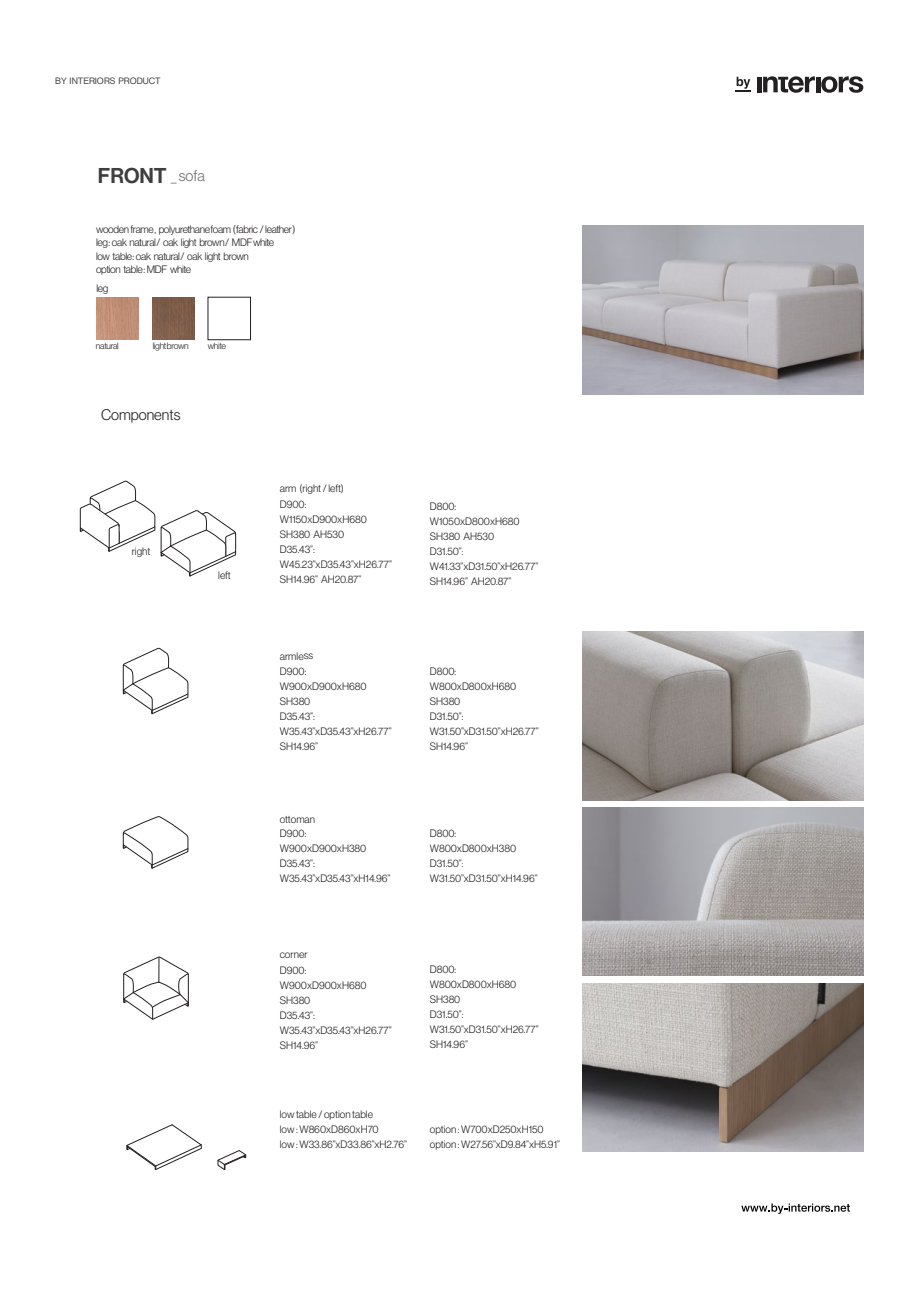
<style>
.page{position:relative;width:919px;height:1289px;background:#fff}
.page>*{position:absolute;margin:0;border:0;box-sizing:border-box;transform-origin:0 0}
.t1{font:21px "N Haas Grotesk DS Pro 65 Md";color:#3e3e3f}
.t2{font:15px "N Haas Grotesk DS Pro 45 Lt";color:#231f20}
.t3{font:10.5px/15px "N Haas Grotesk DS Pro 45 Lt";color:#231f20}
.t4{font:10.5px/13.5px "N Haas Grotesk DS Pro 45 Lt";letter-spacing:-.035em;color:#231f20}
.t5{font:9px "N Haas Grotesk DS Pro 45 Lt";letter-spacing:-.035em;color:#231f20}
.t6{font:9px "N Haas Grotesk DS Pro 55 Rg";color:#3e3e3f}
.s1{font-family:"N Haas Grotesk DS Pro 45 Lt";font-size:15px;color:#6c6d70}
</style>
<div class="page">
<img style="left:152px;top:297px;width:43px;height:43px">
<img style="left:582px;top:983px;width:281px;height:168px">
<img style="left:582px;top:807px;width:281px;height:168px">
<img style="left:582px;top:631px;width:281px;height:169px">
<img style="left:582px;top:225px;width:281px;height:169px">
<svg style="left:80px;top:481px;width:156px;height:95px"></svg>
<svg style="left:122px;top:648px;width:66px;height:66px"></svg>
<svg style="left:122px;top:816px;width:66px;height:53px"></svg>
<svg style="left:123px;top:956px;width:66px;height:63px"></svg>
<svg style="left:126px;top:1124px;width:76px;height:46px"></svg>
<svg style="left:217px;top:1150px;width:29px;height:20px"></svg>
<img style="left:96px;top:297px;width:43px;height:43px">
<div style="left:208px;top:297px;width:43px;height:43px;background:#fff;border:1px solid #231f20"></div>
<hr style="left:757px;top:77px;width:4px;height:15px;background:#231f20">
<svg style="left:763px;top:76px;width:51px;height:17px"></svg>
<hr style="left:816px;top:77px;width:4px;height:15px;background:#231f20">
<svg style="left:821px;top:76px;width:42px;height:17px"></svg>
<svg style="left:735px;top:76px;width:16px;height:16px"></svg>
<svg style="left:741px;top:1203px;width:109px;height:10px"></svg>
<p class="t6" style="left:55px;top:76px;width:107px">BY INTERIORS PRODUCT</p>
<h1 class="t1" style="left:98px;top:163px;width:109px">FRONT <span class="s1">_ sofa</span></h1>
<p class="t4" style="left:96px;top:222px;width:201px">wooden frame , polyurethane foam ( fabric / leather ) leg : oak natural / oak light brown / MDF white<br>low table : oak natural / oak light brown<br>option table : MDF white</p>
<p class="t3" style="left:96px;top:281px;width:13px">leg</p>
<p class="t5" style="left:96px;top:340px;width:24px">natural</p>
<p class="t5" style="left:153px;top:340px;width:37px">light brown</p>
<p class="t5" style="left:208px;top:340px;width:20px">white</p>
<h2 class="t2" style="left:101px;top:406px;width:81px">Components</h2>
<p class="t3" style="left:132px;top:543px;width:20px">right</p>
<p class="t3" style="left:218px;top:568px;width:14px">left</p>
<p class="t3" style="left:280px;top:481px;width:66px">arm (right / left)</p>
<p class="t3" style="left:280px;top:496px;width:114px">D900:<br>W1150xD900xH680<br>SH380 AH530<br>D35.43”:<br>W45.23”xD35.43”xH26.77”<br>SH14.96” AH20.87”</p>
<p class="t3" style="left:280px;top:648px;width:35px">armless</p>
<p class="t3" style="left:280px;top:663px;width:113px">D900:<br>W900xD900xH680<br>SH380<br>D35.43”:<br>W35.43”xD35.43”xH26.77”<br>SH14.96”</p>
<p class="t3" style="left:280px;top:811px;width:37px">ottoman</p>
<p class="t3" style="left:280px;top:826px;width:112px">D900:<br>W900xD900xH380<br>D35.43”:<br>W35.43”xD35.43”xH14.96”</p>
<p class="t3" style="left:430px;top:499px;width:110px">D800:<br>W1050xD800xH680<br>SH380 AH530<br>D31.50”:<br>W41.33”xD31.50”xH26.77”<br>SH14.96” AH20.87”</p>
<p class="t3" style="left:430px;top:663px;width:110px">D800:<br>W800xD800xH680<br>SH380<br>D31.50”:<br>W31.50”xD31.50”xH26.77”<br>SH14.96”</p>
<p class="t3" style="left:430px;top:826px;width:109px">D800:<br>W800xD800xH380<br>D31.50”:<br>W31.50”xD31.50”xH14.96”</p>
<p class="t3" style="left:280px;top:947px;width:29px">corner</p>
<p class="t3" style="left:280px;top:962px;width:113px">D900:<br>W900xD900xH680<br>SH380<br>D35.43”:<br>W35.43”xD35.43”xH26.77”<br>SH14.96”</p>
<p class="t3" style="left:430px;top:962px;width:110px">D800:<br>W800xD800xH680<br>SH380<br>D31.50”:<br>W31.50”xD31.50”xH26.77”<br>SH14.96”</p>
<p class="t3" style="left:280px;top:1107px;width:129px">low table / option table<br>low : W860xD860xH70<br>low : W33.86”xD33.86”xH2.76”</p>
<p class="t3" style="left:430px;top:1121px;width:132px">option : W700xD250xH150 option : W27.56”xD9.84”xH5.91”</p>
</div>
